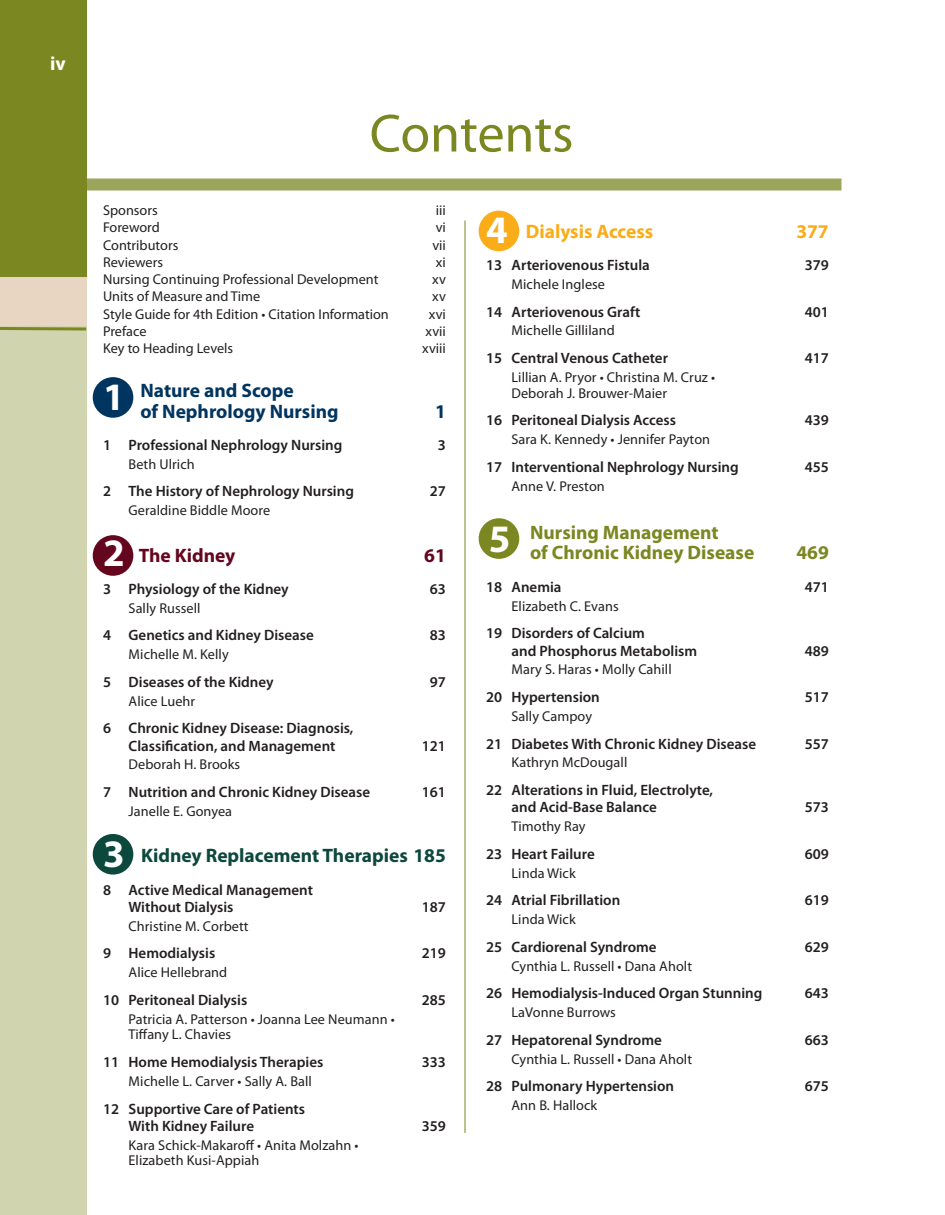
<style>
.page{position:relative;width:945px;height:1215px;background:#fff}
.page>*{position:absolute;margin:0;border:0;box-sizing:border-box;transform-origin:0 0}
.t1{font:54px "Myriad Pro";color:#7b8721}
.t2{font:700 19.5px/21px "Myriad Pro";color:#7b8721}
.t3{font:700 19.5px/21px "Myriad Pro";color:#003560}
.t4{font:700 19.5px "Myriad Pro";color:#0d483c}
.t5{font:700 19.5px "Myriad Pro";color:#faad19}
.t6{font:700 19.5px "Myriad Pro";color:#63061e}
.t7{font:700 19.5px "Myriad Pro";color:#fff}
.t8{font:600 15px/17.2px "Myriad Pro";color:#231f20}
.t9{font:14.25px/15.8px "Myriad Pro";letter-spacing:.005em;color:#231f20}
.s1{font-size:39px;color:#fff}
</style>
<div class="page">
<div style="left:93px;top:834px;width:40px;height:41px;background:#0d483c;border-radius:50%"></div>
<div style="left:93px;top:535px;width:40px;height:41px;background:#63061e;border-radius:50%"></div>
<div style="left:479px;top:518px;width:40px;height:41px;background:#7b8721;border-radius:50%"></div>
<div style="left:479px;top:211px;width:40px;height:40px;background:#faad19;border-radius:50%"></div>
<div style="left:93px;top:377px;width:40px;height:41px;background:#003560;border-radius:50%"></div>
<div style="left:76px;top:178px;width:766px;height:12px;background:#9ca55c"></div>
<div style="left:0;top:322px;width:86px;height:893px;background:#d0d4af"></div>
<div style="left:0;top:0;width:86px;height:322px;background:#7b8721"></div>
<div style="left:0;top:277px;width:86px;height:48px;background:#e8d5c2"></div>
<svg style="left:0;top:325px;width:87px;height:7px"></svg>
<hr style="left:465px;top:220px;width:1px;height:913px;background:#7b8721">
<h2 class="t7" style="left:50px;top:56px;width:17px">iv</h2>
<h1 class="t1" style="left:370px;top:113px;width:205px">Contents</h1>
<p class="t9" style="left:103px;top:204px;width:56px">Sponsors</p>
<p class="t9" style="left:436px;top:204px;width:12px">iii</p>
<p class="t9" style="left:103px;top:221px;width:58px">Foreword</p>
<p class="t9" style="left:436px;top:221px;width:12px">vi</p>
<p class="t9" style="left:103px;top:238px;width:77px">Contributors</p>
<p class="t9" style="left:432px;top:238px;width:15px">vii</p>
<p class="t9" style="left:103px;top:255px;width:61px">Reviewers</p>
<p class="t9" style="left:436px;top:255px;width:11px">xi</p>
<p class="t9" style="left:103px;top:273px;width:277px">Nursing Continuing Professional Development</p>
<p class="t9" style="left:432px;top:273px;width:15px">xv</p>
<p class="t9" style="left:103px;top:290px;width:159px">Units of Measure and Time</p>
<p class="t9" style="left:432px;top:290px;width:15px">xv</p>
<p class="t9" style="left:103px;top:307px;width:287px">Style Guide for 4th Edition • Citation Information</p>
<p class="t9" style="left:429px;top:307px;width:19px">xvi</p>
<p class="t9" style="left:103px;top:324px;width:45px">Preface</p>
<p class="t9" style="left:426px;top:324px;width:22px">xvii</p>
<p class="t9" style="left:103px;top:342px;width:132px">Key to Heading Levels</p>
<p class="t9" style="left:422px;top:342px;width:25px">xviii</p>
<h2 class="t3" style="left:140px;top:381px;width:200px;text-indent:-37px"><span class="s1">1</span> Nature and Scope<br>of Nephrology Nursing</h2>
<h2 class="t3" style="left:435px;top:402px;width:12px">1</h2>
<p class="t8" style="left:103px;top:437px;width:241px">1 Professional Nephrology Nursing</p>
<p class="t8" style="left:438px;top:437px;width:10px">3</p>
<p class="t9" style="left:129px;top:457px;width:68px">Beth Ulrich</p>
<p class="t8" style="left:103px;top:484px;width:252px">2 The History of Nephrology Nursing</p>
<p class="t8" style="left:430px;top:484px;width:18px">27</p>
<p class="t9" style="left:129px;top:504px;width:143px">Geraldine Biddle Moore</p>
<h2 class="t6" style="left:103px;top:548px;width:134px"><span class="s1">2</span> The Kidney</h2>
<h2 class="t6" style="left:424px;top:548px;width:23px">61</h2>
<p class="t8" style="left:103px;top:581px;width:187px">3 Physiology of the Kidney</p>
<p class="t8" style="left:430px;top:581px;width:18px">63</p>
<p class="t9" style="left:129px;top:601px;width:73px">Sally Russell</p>
<p class="t8" style="left:103px;top:628px;width:212px">4 Genetics and Kidney Disease</p>
<p class="t8" style="left:430px;top:628px;width:18px">83</p>
<p class="t9" style="left:129px;top:648px;width:102px">Michelle M. Kelly</p>
<p class="t8" style="left:103px;top:674px;width:172px">5 Diseases of the Kidney</p>
<p class="t8" style="left:430px;top:674px;width:18px">97</p>
<p class="t9" style="left:129px;top:694px;width:68px">Alice Luehr</p>
<p class="t8" style="left:103px;top:721px;width:252px;text-align:center">6 Chronic Kidney Disease: Diagnosis,<br>Classification, and Management</p>
<p class="t8" style="left:422px;top:738px;width:26px">121</p>
<p class="t9" style="left:129px;top:758px;width:113px">Deborah H. Brooks</p>
<p class="t8" style="left:103px;top:785px;width:269px">7 Nutrition and Chronic Kidney Disease</p>
<p class="t8" style="left:422px;top:785px;width:26px">161</p>
<p class="t9" style="left:129px;top:804px;width:105px">Janelle E. Gonyea</p>
<h2 class="t4" style="left:103px;top:848px;width:344px"><span class="s1">3</span> Kidney Replacement Therapies 185</h2>
<p class="t8" style="left:129px;top:882px;width:186px;text-indent:-26px">8 Active Medical Management<br>Without Dialysis</p>
<p class="t8" style="left:422px;top:899px;width:26px">187</p>
<p class="t9" style="left:129px;top:919px;width:122px">Christine M. Corbett</p>
<p class="t8" style="left:103px;top:946px;width:114px">9 Hemodialysis</p>
<p class="t8" style="left:422px;top:946px;width:26px">219</p>
<p class="t9" style="left:129px;top:966px;width:100px">Alice Hellebrand</p>
<p class="t8" style="left:103px;top:992px;width:146px">10 Peritoneal Dialysis</p>
<p class="t8" style="left:422px;top:992px;width:26px">285</p>
<p class="t9" style="left:129px;top:1012px;width:268px">Patricia A. Patterson • Joanna Lee Neumann •<br>Tiffany L. Chavies</p>
<p class="t8" style="left:103px;top:1055px;width:222px">11 Home Hemodialysis Therapies</p>
<p class="t8" style="left:422px;top:1055px;width:26px">333</p>
<p class="t9" style="left:129px;top:1074px;width:185px">Michelle L. Carver • Sally A. Ball</p>
<p class="t8" style="left:129px;top:1101px;width:178px;text-indent:-26px">12 Supportive Care of Patients<br>With Kidney Failure</p>
<p class="t8" style="left:422px;top:1118px;width:26px">359</p>
<p class="t9" style="left:129px;top:1138px;width:231px">Kara Schick-Makaroff • Anita Molzahn •<br>Elizabeth Kusi-Appiah</p>
<h2 class="t5" style="left:486px;top:224px;width:169px"><span class="s1">4</span> Dialysis Access</h2>
<h2 class="t5" style="left:796px;top:224px;width:34px">377</h2>
<p class="t8" style="left:486px;top:258px;width:165px">13 Arteriovenous Fistula</p>
<p class="t8" style="left:805px;top:258px;width:26px">379</p>
<p class="t9" style="left:512px;top:277px;width:95px">Michele Inglese</p>
<p class="t8" style="left:486px;top:304px;width:156px">14 Arteriovenous Graft</p>
<p class="t8" style="left:805px;top:304px;width:26px">401</p>
<p class="t9" style="left:512px;top:324px;width:105px">Michelle Gilliland</p>
<p class="t8" style="left:486px;top:351px;width:184px">15 Central Venous Catheter</p>
<p class="t8" style="left:805px;top:351px;width:26px">417</p>
<p class="t9" style="left:512px;top:370px;width:205px">Lillian A. Pryor • Christina M. Cruz •<br>Deborah J. Brouwer-Maier</p>
<p class="t8" style="left:486px;top:413px;width:192px">16 Peritoneal Dialysis Access</p>
<p class="t8" style="left:805px;top:413px;width:26px">439</p>
<p class="t9" style="left:512px;top:433px;width:200px">Sara K. Kennedy • Jennifer Payton</p>
<p class="t8" style="left:486px;top:459px;width:254px">17 Interventional Nephrology Nursing</p>
<p class="t8" style="left:805px;top:459px;width:26px">455</p>
<p class="t9" style="left:512px;top:479px;width:95px">Anne V. Preston</p>
<h2 class="t2" style="left:530px;top:523px;width:226px;text-indent:-41px"><span class="s1">5</span> Nursing Management<br>of Chronic Kidney Disease</h2>
<h2 class="t2" style="left:796px;top:544px;width:34px">469</h2>
<p class="t8" style="left:486px;top:579px;width:77px">18 Anemia</p>
<p class="t8" style="left:805px;top:579px;width:26px">471</p>
<p class="t9" style="left:512px;top:599px;width:109px">Elizabeth C. Evans</p>
<p class="t8" style="left:512px;top:626px;width:187px;text-indent:-26px">19 Disorders of Calcium<br>and Phosphorus Metabolism</p>
<p class="t8" style="left:805px;top:643px;width:26px">489</p>
<p class="t9" style="left:512px;top:663px;width:162px">Mary S. Haras • Molly Cahill</p>
<p class="t8" style="left:486px;top:690px;width:115px">20 Hypertension</p>
<p class="t8" style="left:805px;top:690px;width:26px">517</p>
<p class="t9" style="left:512px;top:709px;width:82px">Sally Campoy</p>
<p class="t8" style="left:486px;top:736px;width:272px">21 Diabetes With Chronic Kidney Disease</p>
<p class="t8" style="left:805px;top:736px;width:26px">557</p>
<p class="t9" style="left:512px;top:756px;width:117px">Kathryn McDougall</p>
<p class="t8" style="left:512px;top:783px;width:203px;text-indent:-26px">22 Alterations in Fluid, Electrolyte, and Acid-Base Balance</p>
<p class="t8" style="left:805px;top:800px;width:26px">573</p>
<p class="t9" style="left:512px;top:820px;width:76px">Timothy Ray</p>
<p class="t8" style="left:486px;top:846px;width:110px">23 Heart Failure</p>
<p class="t8" style="left:805px;top:846px;width:26px">609</p>
<p class="t9" style="left:512px;top:866px;width:66px">Linda Wick</p>
<p class="t8" style="left:486px;top:893px;width:136px">24 Atrial Fibrillation</p>
<p class="t8" style="left:805px;top:893px;width:26px">619</p>
<p class="t9" style="left:512px;top:913px;width:66px">Linda Wick</p>
<p class="t8" style="left:486px;top:939px;width:172px">25 Cardiorenal Syndrome</p>
<p class="t8" style="left:805px;top:939px;width:26px">629</p>
<p class="t9" style="left:512px;top:959px;width:182px">Cynthia L. Russell • Dana Aholt</p>
<p class="t8" style="left:486px;top:986px;width:278px">26 Hemodialysis-Induced Organ Stunning</p>
<p class="t8" style="left:805px;top:986px;width:26px">643</p>
<p class="t9" style="left:512px;top:1006px;width:106px">LaVonne Burrows</p>
<p class="t8" style="left:486px;top:1032px;width:177px">27 Hepatorenal Syndrome</p>
<p class="t8" style="left:805px;top:1032px;width:26px">663</p>
<p class="t9" style="left:512px;top:1052px;width:182px">Cynthia L. Russell • Dana Aholt</p>
<p class="t8" style="left:486px;top:1079px;width:190px">28 Pulmonary Hypertension</p>
<p class="t8" style="left:805px;top:1079px;width:26px">675</p>
<p class="t9" style="left:512px;top:1099px;width:87px">Ann B. Hallock</p>
</div>
